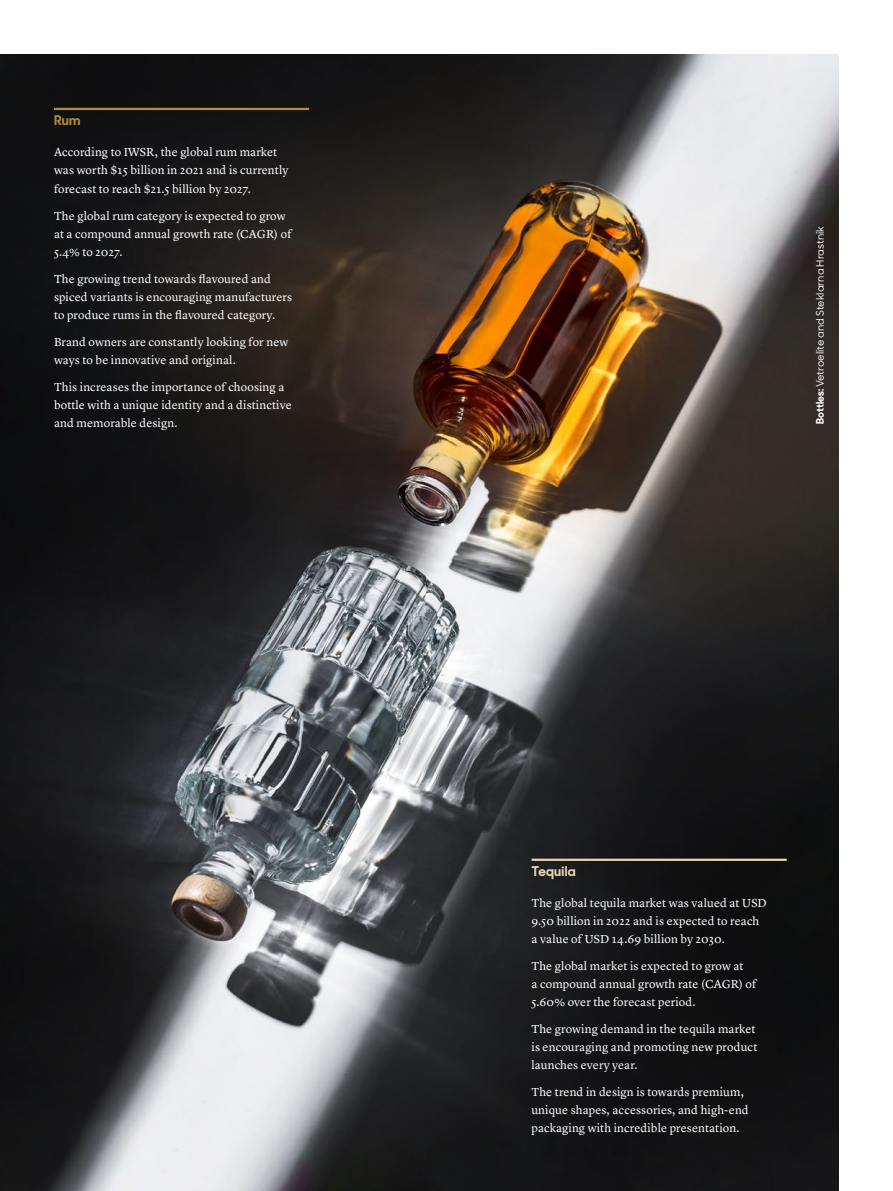
<style>
.page{position:relative;width:893px;height:1191px;background:#fff}
.page>*{position:absolute;margin:0;border:0;box-sizing:border-box;transform-origin:0 0}
.t1{font:700 13.5px "Sharp Sans No 2";letter-spacing:.02em;color:#e7d6b3}
.t2{font:700 13.5px "Sharp Sans No 2";color:#b48b3f}
.t3{font:12px/18px "Lyon Text";letter-spacing:.01em;color:#fff}
.t4{font:500 10.5px "Sharp Sans Display No 1";color:#fff}
.s1{font-weight:700}
</style>
<div class="page">
<img style="left:0;top:54px;width:839px;height:1137px">
<hr style="left:54px;top:108px;width:255px;height:2px;background:#b48b3f">
<hr style="left:531px;top:858px;width:256px;height:3px;background:#e7d6b3">
<p class="t2" style="left:54px;top:109px;width:28px">Rum</p>
<p class="t3" style="left:54px;top:142px;width:236px">According to IWSR, the global rum market was worth $15 billion in 2021 and is currently forecast to reach $21.5 billion by 2027.</p>
<p class="t3" style="left:54px;top:205px;width:239px">The global rum category is expected to grow at a compound annual growth rate (CAGR) of<br>5.4% to 2027.</p>
<p class="t3" style="left:54px;top:268px;width:240px">The growing trend towards flavoured and spiced variants is encouraging manufacturers to produce rums in the flavoured category.</p>
<p class="t3" style="left:54px;top:331px;width:236px">Brand owners are constantly looking for new ways to be innovative and original.</p>
<p class="t3" style="left:54px;top:376px;width:239px">This increases the importance of choosing a bottle with a unique identity and a distinctive and memorable design.</p>
<p class="t4" style="left:812px;top:424px;width:199px;rotate:-90deg"><span class="s1">Bottles:</span> Vetroelite and Steklarna Hrastnik</p>
<p class="t1" style="left:531px;top:859px;width:46px">Tequila</p>
<p class="t3" style="left:531px;top:893px;width:237px">The global tequila market was valued at USD<br>9.50 billion in 2022 and is expected to reach a value of USD 14.69 billion by 2030.</p>
<p class="t3" style="left:531px;top:956px;width:226px">The global market is expected to grow at<br>a compound annual growth rate (CAGR) of<br>5.60% over the forecast period.</p>
<p class="t3" style="left:531px;top:1019px;width:227px">The growing demand in the tequila market is encouraging and promoting new product launches every year.</p>
<p class="t3" style="left:531px;top:1082px;width:219px">The trend in design is towards premium, unique shapes, accessories, and high-end packaging with incredible presentation.</p>
</div>
